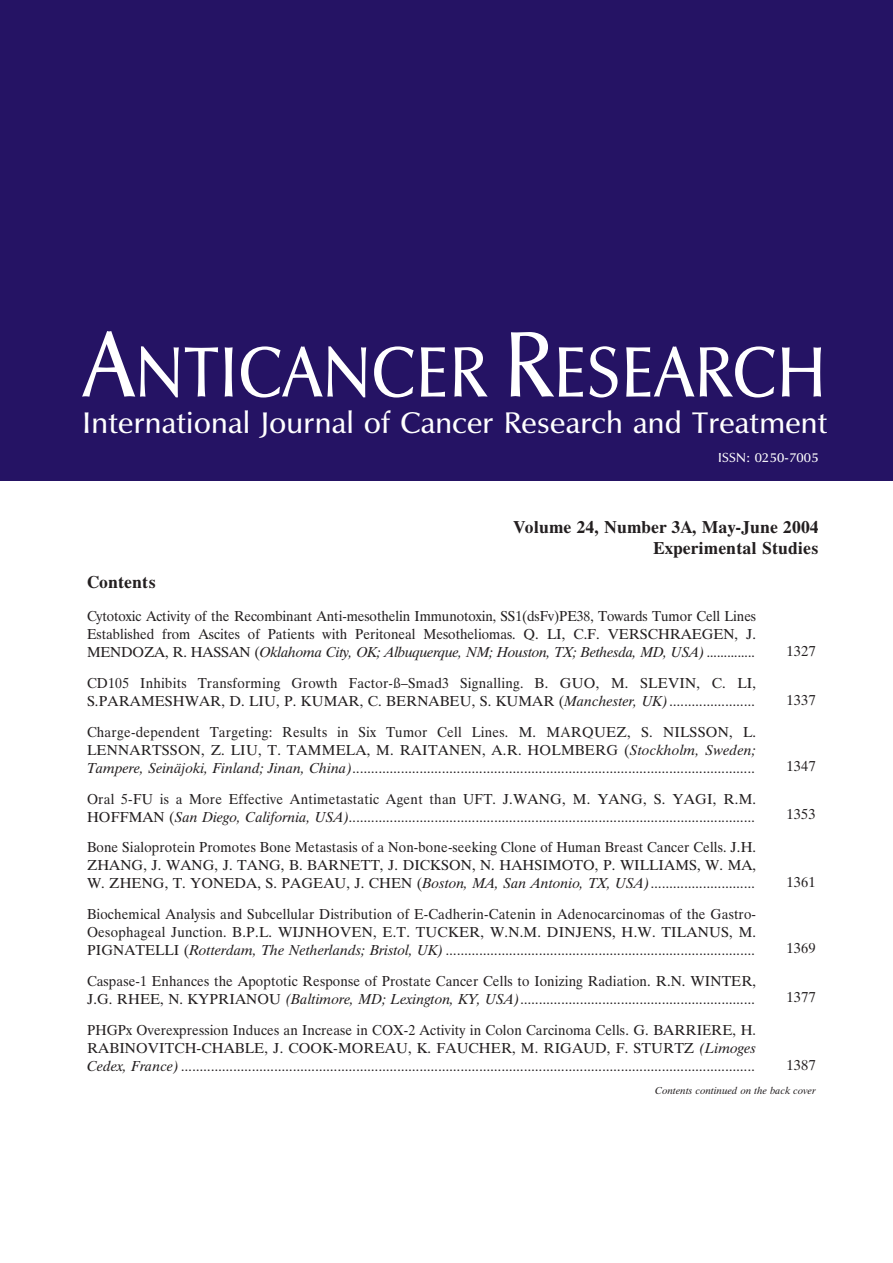
<style>
.page{position:relative;width:893px;height:1263px;background:#fff}
.page>*{position:absolute;margin:0;border:0;box-sizing:border-box;transform-origin:0 0}
.t1{font:73.5px "UB Optima";letter-spacing:.01em;color:#fff;scale:.9 1}
.t2{font:30.75px "UB Optima";letter-spacing:.01em;color:#fff}
.t3{font:18px/21px "UB Times Bold";letter-spacing:.005em;color:#231f20;text-align:right}
.t4{font:15px/18px "UB Times";letter-spacing:.01em;color:#231f20;scale:.95 1}
.t5{font:15px "UB Times Italic";letter-spacing:.01em;color:#231f20}
.t6{font:15px "UB Times Italic";letter-spacing:-.01em;color:#231f20}
.t7{font:15px "UB Times";letter-spacing:.01em;color:#231f20}
.t8{font:13.5px "UB Optima";letter-spacing:.01em;color:#fff}
.t9{font:10.5px "UB Times Italic";letter-spacing:.01em;color:#231f20}
.s1{font-size:96px}
.s2{font-family:"UB Times"}
.s3{font-family:"UB Times Italic"}
.s4{font-family:"Times"}
</style>
<div class="page">
<div style="left:0;top:0;width:892px;height:480px;background:#251364"></div>
<h1 class="t1" style="left:83px;top:336px;width:827px"><span class="s1">A</span>NTICANCER <span class="s1">R</span>ESEARCH</h1>
<h2 class="t2" style="left:83px;top:407px;width:746px">International Journal of Cancer Research and Treatment</h2>
<p class="t8" style="left:718px;top:451px;width:102px">ISSN: 0250-7005</p>
<p class="t3" style="left:513px;top:518px;width:306px">Volume 24, Number 3A, May-June 2004<br>Experimental Studies</p>
<p class="t3" style="left:87px;top:573px;width:70px">Contents</p>
<p class="t4" style="left:87px;top:609px;width:706px">Cytotoxic Activity of the Recombinant Anti-mesothelin Immunotoxin, SS1(dsFv)PE38, Towards Tumor Cell Lines<br>Established from Ascites of Patients with Peritoneal Mesotheliomas. Q. LI, C.F. VERSCHRAEGEN, J.</p>
<p class="t6" style="left:87px;top:646px;width:670px"><span class="s2">MENDOZA, R. HASSAN (</span>Oklahoma City, OK; Albuquerque, NM; Houston, TX; Bethesda, MD, USA) ..............</p>
<p class="t4" style="left:87px;top:675px;width:706px">CD105 Inhibits Transforming Growth Factor-ß–Smad3 Signalling. B. GUO, M. SLEVIN, C. LI,<br>S.PARAMESHWAR, D. LIU, P. KUMAR, C. BERNABEU, S. KUMAR (<span class="s3">Manchester, UK) .......................</span></p>
<p class="t4" style="left:87px;top:724px;width:706px">Charge-dependent Targeting: Results in Six Tumor Cell Lines. M. M<span class="s4">Á</span>RQUEZ, S. NILSSON, L.<br>LENNARTSSON, Z. LIU, T. TAMMELA, M. RAITANEN, A.R. HOLMBERG (<span class="s3">Stockholm, Sweden;</span></p>
<p class="t5" style="left:87px;top:762px;width:670px">Tampere, Seinäjoki, Finland; Jinan, China)............................................................................................................</p>
<p class="t4" style="left:87px;top:791px;width:706px">Oral 5-FU is a More Effective Antimetastatic Agent than UFT. J.WANG, M. YANG, S. YAGI, R.M.</p>
<p class="t5" style="left:87px;top:811px;width:670px"><span class="s2">HOFFMAN (</span>San Diego, California, USA).............................................................................................................</p>
<p class="t4" style="left:87px;top:840px;width:706px">Bone Sialoprotein Promotes Bone Metastasis of a Non-bone-seeking Clone of Human Breast Cancer Cells. J.H.<br>ZHANG, J. WANG, J. TANG, B. BARNETT, J. DICKSON, N. HAHSIMOTO, P. WILLIAMS, W. MA,</p>
<p class="t5" style="left:87px;top:877px;width:670px"><span class="s2">W. ZHENG, T. YONEDA, S. PAGEAU, J. CHEN (</span>Boston, MA, San Antonio, TX, USA) ............................</p>
<p class="t4" style="left:87px;top:906px;width:706px">Biochemical Analysis and Subcellular Distribution of E-Cadherin-Catenin in Adenocarcinomas of the Gastro-<br>Oesophageal Junction. B.P.L. WIJNHOVEN, E.T. TUCKER, W.N.M. DINJENS, H.W. TILANUS, M.</p>
<p class="t5" style="left:87px;top:944px;width:670px"><span class="s2">PIGNATELLI (</span>Rotterdam, The Netherlands; Bristol, UK) ...................................................................................</p>
<p class="t4" style="left:87px;top:973px;width:706px">Caspase-1 Enhances the Apoptotic Response of Prostate Cancer Cells to Ionizing Radiation. R.N. WINTER,</p>
<p class="t5" style="left:87px;top:993px;width:670px"><span class="s2">J.G. RHEE, N. KYPRIANOU</span> (Baltimore, MD; Lexington, KY, USA)...............................................................</p>
<p class="t4" style="left:87px;top:1022px;width:706px">PHGPx Overexpression Induces an Increase in COX-2 Activity in Colon Carcinoma Cells. G. BARRI<span class="s4">È</span>RE, H<span class="s4">.<br></span>RABINOVITCH-CHABLE, J. COOK-MOREAU, K. FAUCHER, M. RIGAUD, F. STURTZ <span class="s3">(Limoges</span></p>
<p class="t5" style="left:87px;top:1060px;width:670px">Cedex, France) ..........................................................................................................................................................</p>
<p class="t9" style="left:655px;top:1086px;width:162px">Contents continued on the back cover</p>
<p class="t7" style="left:786px;top:645px;width:31px">1327</p>
<p class="t7" style="left:786px;top:694px;width:31px">1337</p>
<p class="t7" style="left:786px;top:760px;width:31px">1347</p>
<p class="t7" style="left:786px;top:808px;width:31px">1353</p>
<p class="t7" style="left:786px;top:876px;width:31px">1361</p>
<p class="t7" style="left:786px;top:942px;width:31px">1369</p>
<p class="t7" style="left:786px;top:991px;width:31px">1377</p>
<p class="t7" style="left:786px;top:1059px;width:31px">1387</p>
</div>
